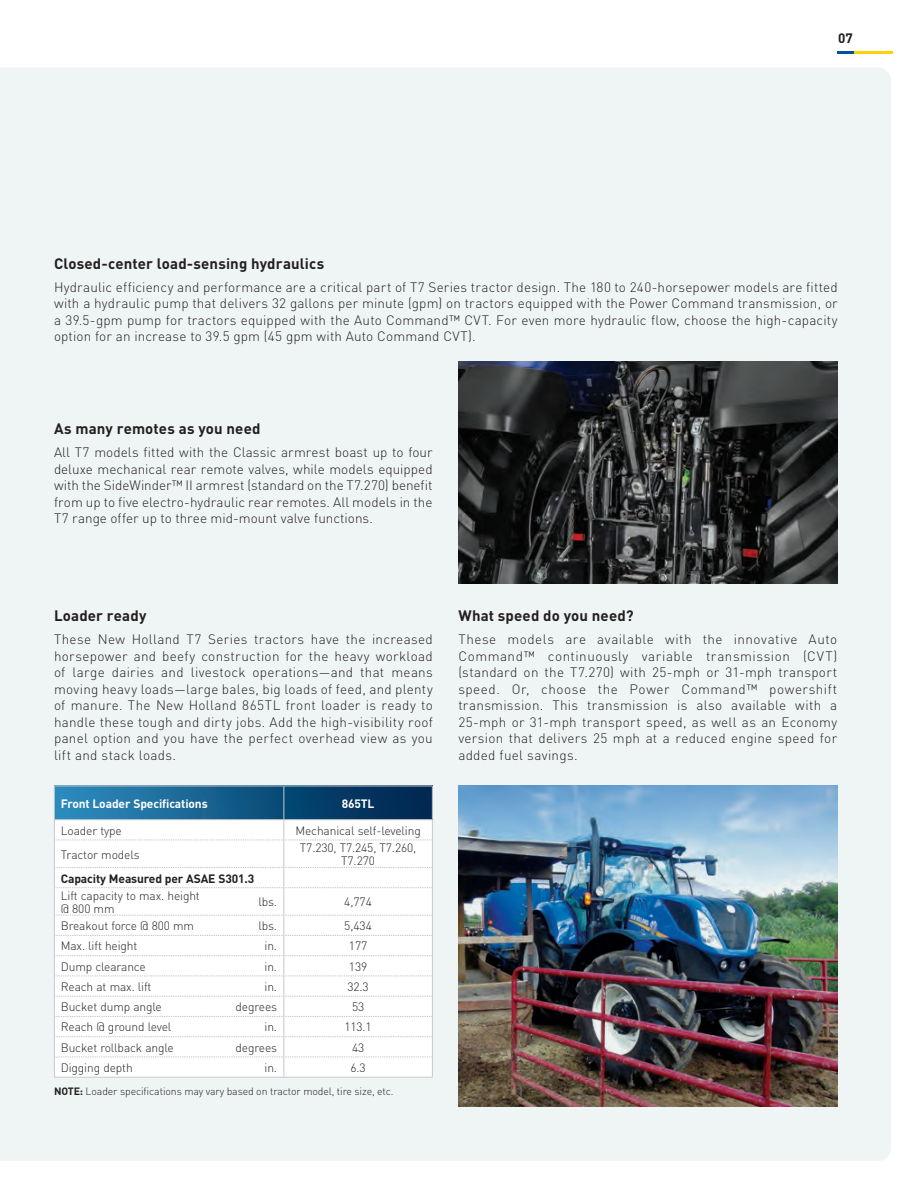
<style>
.page{position:relative;width:918px;height:1188px;background:#fff}
.page>*{position:absolute;margin:0;border:0;box-sizing:border-box;transform-origin:0 0}
.Testo_titoli{font:700 15px "DIN";letter-spacing:.01em;color:#231f20}
.Testi{font:300 13.5px/16.5px "DIN";letter-spacing:.02em;color:#231f20;text-align:justify}
.page{font:700 13.5px "DIN";color:#231f20}
.Normale{font:300 12px/13.5px "DIN";letter-spacing:-.01em;color:#231f20;text-align:center}
.Normale-2{font:700 12px "DIN";letter-spacing:-.01em;color:#fff}
.Normale-3{font:700 12px "DIN";letter-spacing:-.01em;color:#231f20}
.Tabella{font:300 12px "DIN";color:#231f20}
.t1{font:300 10.5px "DIN";letter-spacing:-.01em;color:#231f20}
.s1{font-weight:700}
</style>
<div class="page">
<div style="left:0;top:68px;width:891px;height:1093px;background:#eff5f4"></div>
<svg style="left:837px;top:52px;width:55px;height:2px"></svg>
<img style="left:0;top:362px;width:1px;height:799px">
<img style="left:458px;top:786px;width:379px;height:321px">
<img style="left:458px;top:362px;width:379px;height:221px">
<img style="left:55px;top:787px;width:377px;height:32px">
<hr style="left:54px;top:786px;width:176px;height:1px;background:#c7c8ca">
<hr style="left:54px;top:786px;width:1px;height:33px;background:#c7c8ca">
<hr style="left:230px;top:786px;width:54px;height:1px;background:#c7c8ca">
<hr style="left:284px;top:786px;width:149px;height:1px;background:#c7c8ca">
<hr style="left:54px;top:1077px;width:176px;height:1px;background:#c7c8ca">
<hr style="left:230px;top:1077px;width:54px;height:1px;background:#c7c8ca">
<hr style="left:284px;top:1077px;width:149px;height:1px;background:#c7c8ca">
<hr style="left:284px;top:786px;width:1px;height:33px;background:#c7c8ca">
<hr style="left:432px;top:786px;width:1px;height:33px;background:#c7c8ca">
<svg style="left:54px;top:820px;width:379px;height:257px"></svg>
<hr style="left:54px;top:819px;width:176px;height:1px;background:#c7c8ca">
<hr style="left:230px;top:819px;width:54px;height:1px;background:#c7c8ca">
<hr style="left:284px;top:819px;width:149px;height:1px;background:#c7c8ca">
<p class="page" style="left:838px;top:29px;width:16px">07</p>
<p class="Testo_titoli" style="left:54px;top:254px;width:272px">Closed-center load-sensing hydraulics</p>
<p class="Testi" style="left:54px;top:279px;width:785px">Hydraulic efficiency and performance are a critical part of T7 Series tractor design. The 180 to 240-horsepower models are fitted with a hydraulic pump that delivers 32 gallons per minute (gpm) on tractors equipped with the Power Command transmission, or a 39.5-gpm pump for tractors equipped with the Auto Command™ CVT. For even more hydraulic flow, choose the high-capacity option for an increase to 39.5 gpm (45 gpm with Auto Command CVT).</p>
<p class="Testo_titoli" style="left:54px;top:419px;width:208px">As many remotes as you need</p>
<p class="Testi" style="left:54px;top:444px;width:380px">All T7 models fitted with the Classic armrest boast up to four deluxe mechanical rear remote valves, while models equipped with the SideWinder™ II armrest (standard on the T7.270) benefit from up to five electro-hydraulic rear remotes. All models in the T7 range offer up to three mid-mount valve functions.</p>
<p class="Testo_titoli" style="left:54px;top:606px;width:94px">Loader ready</p>
<p class="Testi" style="left:54px;top:631px;width:380px">These New Holland T7 Series tractors have the increased horsepower and beefy construction for the heavy workload of large dairies and livestock operations—and that means moving heavy loads—large bales, big loads of feed, and plenty of manure. The New Holland 865TL front loader is ready to handle these tough and dirty jobs. Add the high-visibility roof panel option and you have the perfect overhead view as you lift and stack loads.</p>
<p class="Normale-2" style="left:61px;top:796px;width:148px">Front Loader Specifications</p>
<p class="Normale-2" style="left:342px;top:796px;width:34px">865TL</p>
<p class="Normale" style="left:61px;top:823px;width:63px">Loader type</p>
<p class="Normale" style="left:295px;top:823px;width:127px">Mechanical self-leveling</p>
<p class="Normale" style="left:61px;top:847px;width:80px">Tractor models</p>
<p class="Normale" style="left:300px;top:841px;width:118px">T7.230, T7.245, T7.260,<br>T7.270</p>
<p class="Normale-3" style="left:61px;top:870px;width:195px">Capacity Measured per ASAE S301.3</p>
<p class="Normale" style="left:61px;top:888px;width:141px;text-align:left">Lift capacity to max. height @ 800 mm</p>
<p class="Normale" style="left:258px;top:895px;width:20px">lbs.</p>
<p class="Tabella" style="left:344px;top:895px;width:29px">4,774</p>
<p class="Normale" style="left:61px;top:919px;width:135px">Breakout force @ 800 mm</p>
<p class="Normale" style="left:258px;top:919px;width:20px">lbs.</p>
<p class="Tabella" style="left:344px;top:918px;width:29px">5,434</p>
<p class="Normale" style="left:61px;top:939px;width:78px">Max. lift height</p>
<p class="Normale" style="left:265px;top:939px;width:14px">in.</p>
<p class="Normale" style="left:349px;top:939px;width:20px">177</p>
<p class="Normale" style="left:61px;top:959px;width:87px">Dump clearance</p>
<p class="Normale" style="left:265px;top:959px;width:14px">in.</p>
<p class="Normale" style="left:349px;top:959px;width:20px">139</p>
<p class="Normale" style="left:61px;top:980px;width:92px">Reach at max. lift</p>
<p class="Normale" style="left:265px;top:980px;width:14px">in.</p>
<p class="Normale" style="left:347px;top:980px;width:23px">32.3</p>
<p class="Normale" style="left:61px;top:1000px;width:103px">Bucket dump angle</p>
<p class="Normale" style="left:236px;top:1000px;width:43px">degrees</p>
<p class="Normale" style="left:352px;top:1000px;width:14px">53</p>
<p class="Normale" style="left:61px;top:1020px;width:112px">Reach @ ground level</p>
<p class="Normale" style="left:265px;top:1020px;width:14px">in.</p>
<p class="Normale" style="left:344px;top:1020px;width:29px">113.1</p>
<p class="Normale" style="left:61px;top:1040px;width:115px">Bucket rollback angle</p>
<p class="Normale" style="left:236px;top:1040px;width:43px">degrees</p>
<p class="Normale" style="left:352px;top:1040px;width:14px">43</p>
<p class="Normale" style="left:61px;top:1061px;width:73px">Digging depth</p>
<p class="Normale" style="left:265px;top:1061px;width:14px">in.</p>
<p class="Normale" style="left:350px;top:1061px;width:17px">6.3</p>
<p class="t1" style="left:54px;top:1084px;width:341px"><span class="s1">NOTE:</span> Loader specifications may vary based on tractor model, tire size, etc.</p>
<p class="Testo_titoli" style="left:458px;top:606px;width:177px">What speed do you need?</p>
<p class="Testi" style="left:458px;top:631px;width:380px">These models are available with the innovative Auto Command™ continuously variable transmission (CVT) (standard on the T7.270) with 25-mph or 31-mph transport speed. Or, choose the Power Command™ powershift transmission. This transmission is also available with a 25-mph or 31-mph transport speed, as well as an Economy version that delivers 25 mph at a reduced engine speed for added fuel savings.</p>
</div>
